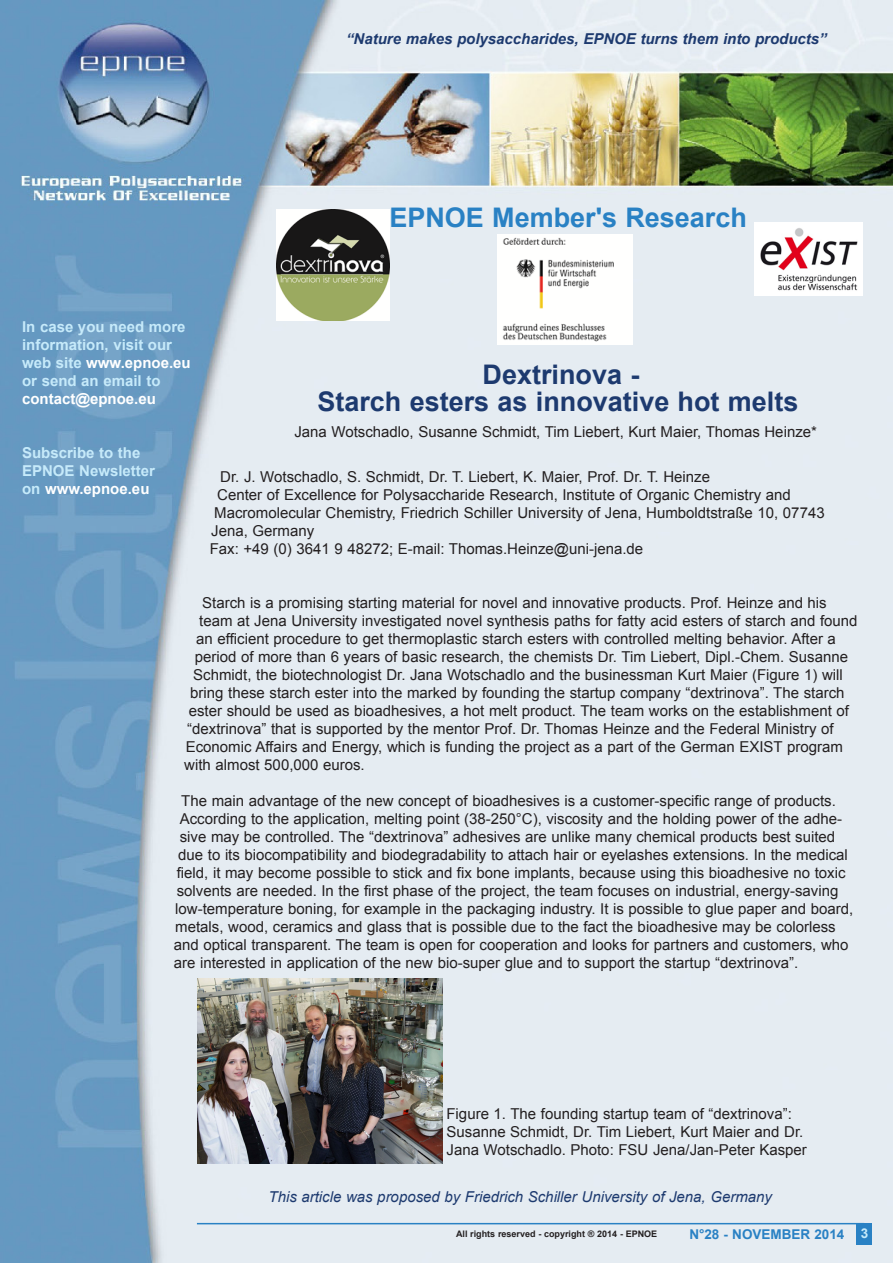
<style>
.page{position:relative;width:893px;height:1263px;background:#fff}
.page>*{position:absolute;margin:0;border:0;box-sizing:border-box;transform-origin:0 0}
.Normal_e{font:700 27px "Arial";color:#1d3a6f}
.Normal_e-2{font:700 27px "Arial";color:#2981c4}
.Normal_e-3{font:15px/18px "Arial";color:#231f20}
.Normal_e-4{font:700 15px/18px "Arial";color:#c6eafa}
.Normal_e-5{font:italic 15px "Arial";color:#1d3a6f}
.Normal_e-6{font:italic 700 15px "Arial";color:#1d3a6f}
.Normal_e-7{font:700 15px/18px "Arial";color:#fff}
.Normal_e-8{font:700 13.5px "Arial";color:#2981c4}
.Normal_e-9{font:700 13.5px "Arial";color:#c6eafa}
.Normal_e-10{font:700 9px "Arial";color:#231f20}
.s1{color:#fff}
.s2{color:#c6eafa}
</style>
<div class="page">
<img style="left:0;top:0;width:893px;height:1263px">
<hr style="left:197px;top:1223px;width:667px;height:1px;background:#2981c4">
<div style="left:856px;top:1223px;width:16px;height:21px;background:#2981c4"></div>
<img style="left:198px;top:979px;width:244px;height:184px">
<img style="left:277px;top:209px;width:112px;height:112px">
<img style="left:754px;top:223px;width:108px;height:72px">
<img style="left:498px;top:235px;width:134px;height:109px">
<p class="Normal_e-6" style="left:346px;top:29px;width:482px">“Nature makes polysaccharides, EPNOE turns them into products”</p>
<p class="Normal_e-2" style="left:389px;top:200px;width:359px">EPNOE Member's Research</p>
<p class="Normal_e-4" style="left:22px;top:318px;width:170px">In case you need more information, visit our web site <span class="s1">www.epnoe.eu</span></p>
<p class="Normal_e-7" style="left:22px;top:372px;width:140px"><span class="s2">or send an email to </span>contact@epnoe.eu</p>
<p class="Normal_e-4" style="left:22px;top:444px;width:134px">Subscribe to the<br>EPNOE Newsletter on <span class="s1">www.epnoe.eu</span></p>
<p class="Normal_e" style="left:483px;top:357px;width:158px">Dextrinova -</p>
<p class="Normal_e" style="left:317px;top:383px;width:482px">Starch esters as innovative hot melts</p>
<p class="Normal_e-3" style="left:294px;top:423px;width:524px">Jana Wotschadlo, Susanne Schmidt, Tim Liebert, Kurt Maier, Thomas Heinze*</p>
<p class="Normal_e-3" style="left:220px;top:468px;width:491px">Dr. J. Wotschadlo, S. Schmidt, Dr. T. Liebert, K. Maier, Prof. Dr. T. Heinze</p>
<p class="Normal_e-3" style="left:211px;top:486px;width:615px;text-indent:6px">Center of Excellence for Polysaccharide Research, Institute of Organic Chemistry and<br>Macromolecular Chemistry, Friedrich Schiller University of Jena, Humboldtstraße 10, 07743<br>Jena, Germany</p>
<p class="Normal_e-3" style="left:210px;top:540px;width:435px">Fax: +49 (0) 3641 9 48272; E-mail: Thomas.Heinze@uni-jena.de</p>
<p class="Normal_e-3" style="left:202px;top:594px;width:626px">Starch is a promising starting material for novel and innovative products. Prof. Heinze and his</p>
<p class="Normal_e-3" style="left:199px;top:612px;width:660px">team at Jena University investigated novel synthesis paths for fatty acid esters of starch and found</p>
<p class="Normal_e-3" style="left:196px;top:630px;width:641px">an efficient procedure to get thermoplastic starch esters with controlled melting behavior. After a</p>
<p class="Normal_e-3" style="left:195px;top:648px;width:655px">period of more than 6 years of basic research, the chemists Dr. Tim Liebert, Dipl.-Chem. Susanne</p>
<p class="Normal_e-3" style="left:193px;top:666px;width:651px">Schmidt, the biotechnologist Dr. Jana Wotschadlo and the businessman Kurt Maier (Figure 1) will</p>
<p class="Normal_e-3" style="left:190px;top:684px;width:656px">bring these starch ester into the marked by founding the startup company “dextrinova”. The starch</p>
<p class="Normal_e-3" style="left:189px;top:702px;width:662px">ester should be used as bioadhesives, a hot melt product. The team works on the establishment of</p>
<p class="Normal_e-3" style="left:187px;top:720px;width:648px">“dextrinova” that is supported by the mentor Prof. Dr. Thomas Heinze and the Federal Ministry of</p>
<p class="Normal_e-3" style="left:186px;top:738px;width:659px">Economic Affairs and Energy, which is funding the project as a part of the German EXIST program</p>
<p class="Normal_e-3" style="left:184px;top:756px;width:182px">with almost 500,000 euros.</p>
<p class="Normal_e-3" style="left:181px;top:792px;width:656px">The main advantage of the new concept of bioadhesives is a customer-specific range of products.</p>
<p class="Normal_e-3" style="left:180px;top:810px;width:664px">According to the application, melting point (38-250°C), viscosity and the holding power of the adhe-</p>
<p class="Normal_e-3" style="left:180px;top:828px;width:657px">sive may be controlled. The “dextrinova” adhesives are unlike many chemical products best suited</p>
<p class="Normal_e-3" style="left:178px;top:846px;width:671px">due to its biocompatibility and biodegradability to attach hair or eyelashes extensions. In the medical</p>
<p class="Normal_e-3" style="left:177px;top:864px;width:670px">field, it may become possible to stick and fix bone implants, because using this bioadhesive no toxic</p>
<p class="Normal_e-3" style="left:177px;top:882px;width:663px">solvents are needed. In the first phase of the project, the team focuses on industrial, energy-saving</p>
<p class="Normal_e-3" style="left:175px;top:900px;width:680px">low-temperature boning, for example in the packaging industry. It is possible to glue paper and board,</p>
<p class="Normal_e-3" style="left:175px;top:918px;width:662px">metals, wood, ceramics and glass that is possible due to the fact the bioadhesive may be colorless</p>
<p class="Normal_e-3" style="left:174px;top:936px;width:676px">and optical transparent. The team is open for cooperation and looks for partners and customers, who</p>
<p class="Normal_e-3" style="left:174px;top:954px;width:626px">are interested in application of the new bio-super glue and to support the startup “dextrinova”.</p>
<p class="Normal_e-3" style="left:446px;top:1104px;width:362px">Figure 1. The founding startup team of “dextrinova”:<br>Susanne Schmidt, Dr. Tim Liebert, Kurt Maier and Dr.<br>Jana Wotschadlo. Photo: FSU Jena/Jan-Peter Kasper</p>
<p class="Normal_e-5" style="left:269px;top:1187px;width:505px">This article was proposed by Friedrich Schiller University of Jena, Germany</p>
<p class="Normal_e-10" style="left:456px;top:1228px;width:203px">All rights reserved - copyright ® 2014 - EPNOE</p>
<p class="Normal_e-8" style="left:689px;top:1225px;width:157px">N°28 - NOVEMBER 2014</p>
<p class="Normal_e-9" style="left:861px;top:1225px;width:9px">3</p>
</div>
